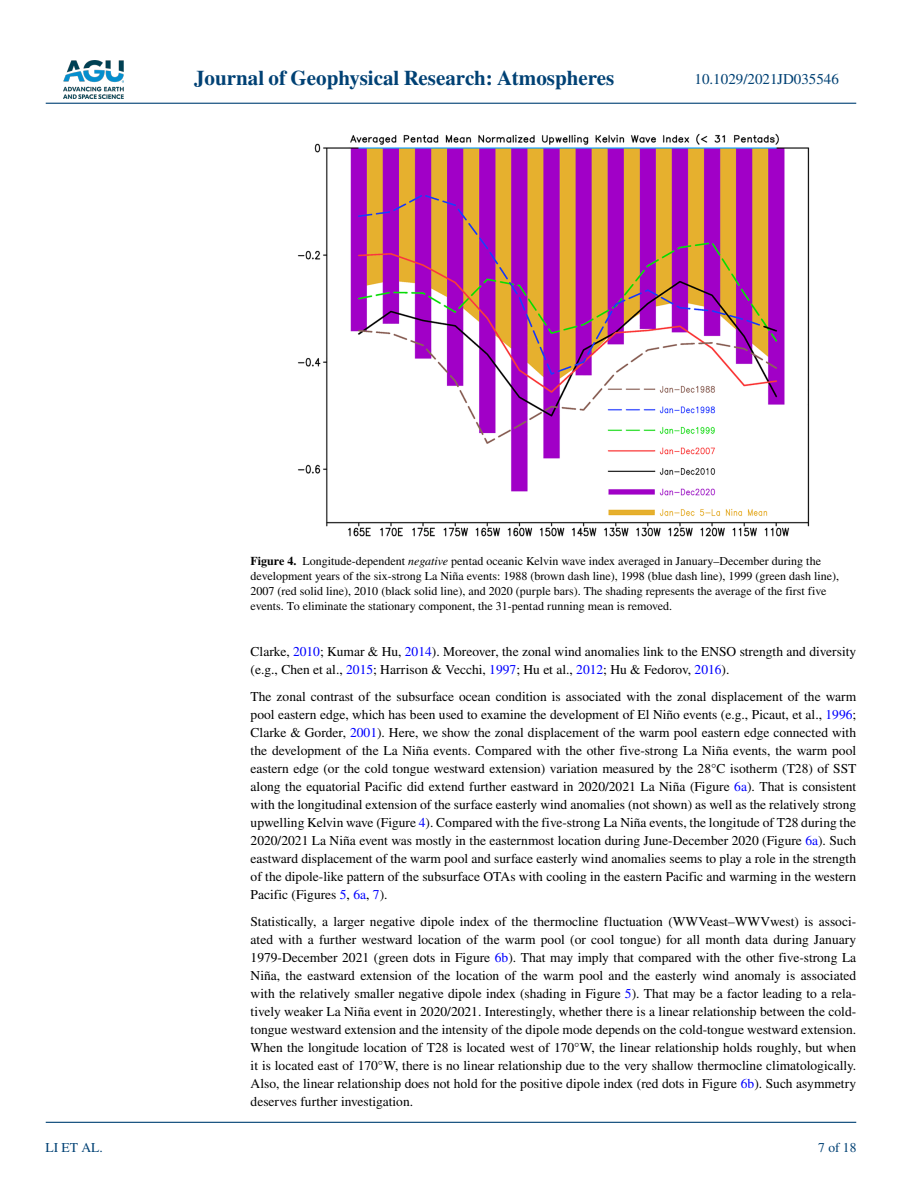
<style>
.page{position:relative;width:902px;height:1183px;background:#fff}
.page>*{position:absolute;margin:0;border:0;box-sizing:border-box;transform-origin:0 0}
.t1{font:700 21px "STIX";color:#004174}
.t2{font:15px "STIX";color:#004174}
.t3{font:13.5px/18px "STIX";color:#000;text-align:justify}
.t4{font:13.5px "STIX";color:#004174}
.t5{font:12px/15px "STIX";color:#000}
.s1{font-weight:700}
.s2{font-style:italic}
.s3{color:#00f}
</style>
<div class="page">
<img style="left:63px;top:60px;width:60px;height:39px">
<hr style="left:46px;top:103px;width:810px;height:1px;background:#004174">
<hr style="left:46px;top:1121px;width:810px;height:1px;background:#004174">
<img style="left:297px;top:134px;width:512px;height:402px">
<h1 class="t1" style="left:194px;top:66px;width:422px">Journal of Geophysical Research: Atmospheres</h1>
<p class="t2" style="left:694px;top:69px;width:146px">10.1029/2021JD035546</p>
<p class="t4" style="left:45px;top:1138px;width:59px">LI ET AL.</p>
<p class="t5" style="left:250px;top:554px;width:590px"><span class="s1">Figure 4.</span> Longitude-dependent <span class="s2">negative</span> pentad oceanic Kelvin wave index averaged in January–December during the development years of the six-strong La Niña events: 1988 (brown dash line), 1998 (blue dash line), 1999 (green dash line), 2007 (red solid line), 2010 (black solid line), and 2020 (purple bars). The shading represents the average of the first five events. To eliminate the stationary component, the 31-pentad running mean is removed.</p>
<p class="t3" style="left:250px;top:643px;width:607px">Clarke, <span class="s3">2010</span>; Kumar &amp; Hu, <span class="s3">2014</span>). Moreover, the zonal wind anomalies link to the ENSO strength and diversity (e.g., Chen et al., <span class="s3">2015</span>; Harrison &amp; Vecchi, <span class="s3">1997</span>; Hu et al., <span class="s3">2012</span>; Hu &amp; Fedorov, <span class="s3">2016</span>).</p>
<p class="t3" style="left:250px;top:688px;width:607px">The zonal contrast of the subsurface ocean condition is associated with the zonal displacement of the warm pool eastern edge, which has been used to examine the development of El Niño events (e.g., Picaut, et al., <span class="s3">1996</span>; Clarke &amp; Gorder, <span class="s3">2001</span>). Here, we show the zonal displacement of the warm pool eastern edge connected with the development of the La Niña events. Compared with the other five-strong La Niña events, the warm pool eastern edge (or the cold tongue westward extension) variation measured by the 28°C isotherm (T28) of SST along the equatorial Pacific did extend further eastward in 2020/2021 La Niña (Figure <span class="s3">6a</span>). That is consistent with the longitudinal extension of the surface easterly wind anomalies (not shown) as well as the relatively strong upwelling Kelvin wave (Figure <span class="s3">4</span>). Compared with the five-strong La Niña events, the longitude of T28 during the 2020/2021 La Niña event was mostly in the easternmost location during June-December 2020 (Figure <span class="s3">6a</span>). Such eastward displacement of the warm pool and surface easterly wind anomalies seems to play a role in the strength of the dipole-like pattern of the subsurface OTAs with cooling in the eastern Pacific and warming in the western Pacific (Figures <span class="s3">5</span>, <span class="s3">6a</span>, <span class="s3">7</span>).</p>
<p class="t3" style="left:250px;top:913px;width:607px">Statistically, a larger negative dipole index of the thermocline fluctuation (WWVeast–WWVwest) is associ&shy;ated with a further westward location of the warm pool (or cool tongue) for all month data during January 1979-December 2021 (green dots in Figure <span class="s3">6b</span>). That may imply that compared with the other five-strong La Niña, the eastward extension of the location of the warm pool and the easterly wind anomaly is associated with the relatively smaller negative dipole index (shading in Figure <span class="s3">5</span>). That may be a factor leading to a rela&shy;tively weaker La Niña event in 2020/2021. Interestingly, whether there is a linear relationship between the cold&shy;tongue westward extension and the intensity of the dipole mode depends on the cold-tongue westward extension.<br>When the longitude location of T28 is located west of 170°W, the linear relationship holds roughly, but when it is located east of 170°W, there is no linear relationship due to the very shallow thermocline climatologically.<br>Also, the linear relationship does not hold for the positive dipole index (red dots in Figure <span class="s3">6b</span>). Such asymmetry deserves further investigation.</p>
<p class="t4" style="left:818px;top:1138px;width:40px">7 of 18</p>
</div>
